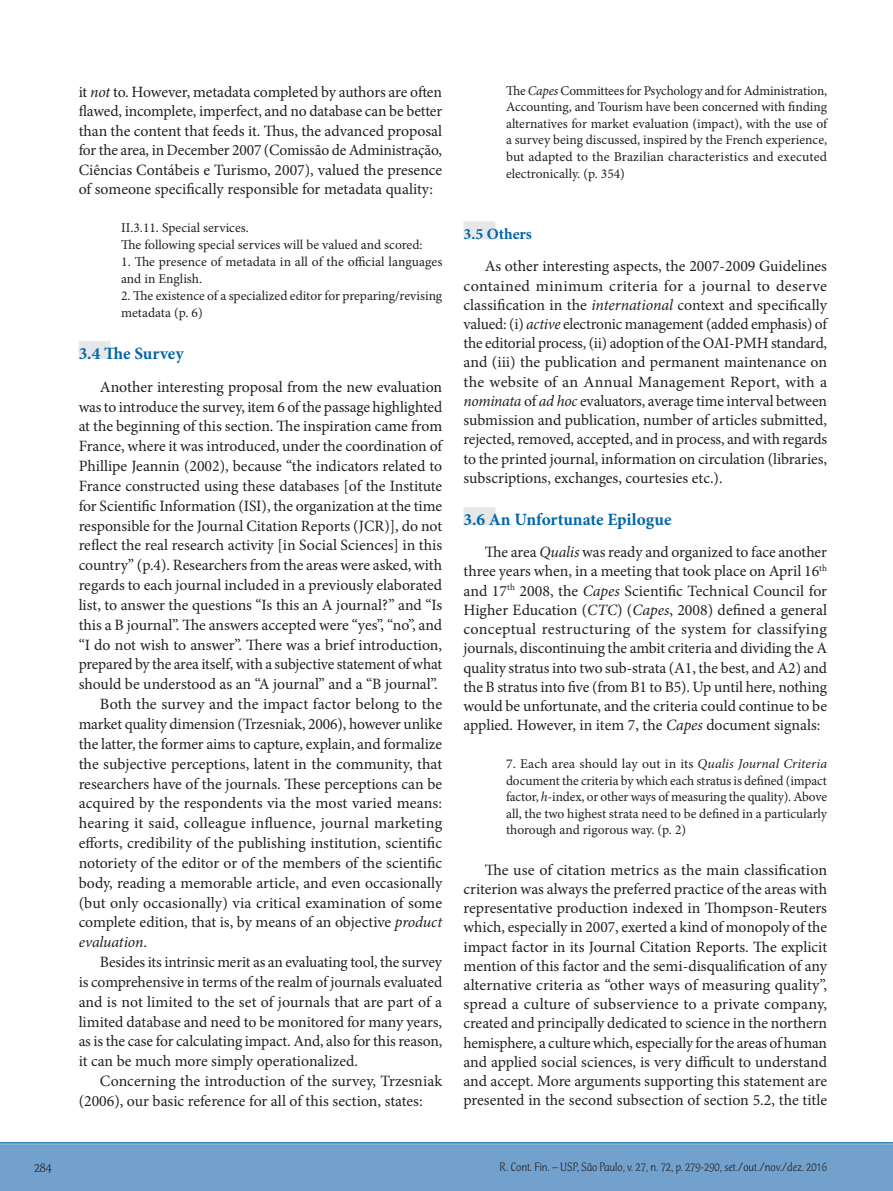
<style>
.page{position:relative;width:893px;height:1191px;background:#fff}
.page>*{position:absolute;margin:0;border:0;box-sizing:border-box;transform-origin:0 0}
.SUBTITULO2{font:700 17.25px "Minion Pro";color:#0068a9}
.MIOLO_1P{font:15.75px/19.8px "Minion Pro";color:#231f20;text-align:justify}
.SUBTITULO2-2{font:700 15.75px "Minion Pro";color:#0068a9}
.CITAÇÃO{font:13.5px/16.5px "Minion Pro";color:#231f20}
.t1{font:300 13.5px "CT Mercurius Std";color:#231f20}
.t2{font:300 12.75px "CT Mercurius Std";color:#231f20;scale:.95 1}
.s1{font-style:italic}
</style>
<div class="page">
<div style="left:0;top:1144px;width:893px;height:47px;background:#73a1ce"></div>
<hr style="left:0;top:1142px;width:893px;height:2px;background:#e6e7e9">
<hr style="left:0;top:1142px;width:893px;height:1px;background:#1c7bb7">
<div style="left:79px;top:341px;width:32px;height:18px;background:#e6e7e9"></div>
<div style="left:463px;top:221px;width:32px;height:18px;background:#e6e7e9"></div>
<div style="left:463px;top:507px;width:32px;height:18px;background:#e6e7e9"></div>
<p class="MIOLO_1P" style="left:79px;top:82px;width:365px">it <span class="s1">not</span> to. However, metadata completed by authors are often flawed, incomplete, imperfect, and no database can be better than the content that feeds it. Thus, the advanced proposal for the area, in December 2007 (Comissão de Administração, Ciências Contábeis e Turismo, 2007), valued the presence of someone specifically responsible for metadata quality:</p>
<p class="CITAÇÃO" style="left:121px;top:220px;width:129px">II.3.11. Special services.</p>
<p class="CITAÇÃO" style="left:121px;top:237px;width:303px">The following special services will be valued and scored:</p>
<p class="CITAÇÃO" style="left:121px;top:253px;width:323px">1. The presence of metadata in all of the official languages and in English.</p>
<p class="CITAÇÃO" style="left:121px;top:287px;width:323px">2. The existence of a specialized editor for preparing/revising metadata (p. 6)</p>
<p class="SUBTITULO2" style="left:79px;top:341px;width:107px">3.4 The Survey</p>
<p class="MIOLO_1P" style="left:79px;top:377px;width:365px;text-indent:21px">Another interesting proposal from the new evaluation was to introduce the survey, item 6 of the passage highlighted at the beginning of this section. The inspiration came from France, where it was introduced, under the coordination of Phillipe Jeannin (2002), because “the indicators related to France constructed using these databases [of the Institute for Scientific Information (ISI), the organization at the time responsible for the Journal Citation Reports (JCR)], do not reflect the real research activity [in Social Sciences] in this country” (p.4). Researchers from the areas were asked, with regards to each journal included in a previously elaborated list, to answer the questions “Is this an A journal?” and “Is this a B journal”. The answers accepted were “yes”, “no”, and “I do not wish to answer”. There was a brief introduction, prepared by the area itself, with a subjective statement of what should be understood as an “A journal” and a “B journal”.</p>
<p class="MIOLO_1P" style="left:79px;top:694px;width:365px;text-indent:21px">Both the survey and the impact factor belong to the market quality dimension (Trzesniak, 2006), however unlike the latter, the former aims to capture, explain, and formalize the subjective perceptions, latent in the community, that researchers have of the journals. These perceptions can be acquired by the respondents via the most varied means: hearing it said, colleague influence, journal marketing efforts, credibility of the publishing institution, scientific notoriety of the editor or of the members of the scientific body, reading a memorable article, and even occasionally (but only occasionally) via critical examination of some complete edition, that is, by means of an objective <span class="s1">product evaluation</span>.</p>
<p class="MIOLO_1P" style="left:79px;top:952px;width:365px;text-indent:21px">Besides its intrinsic merit as an evaluating tool, the survey is comprehensive in terms of the realm of journals evaluated and is not limited to the set of journals that are part of a limited database and need to be monitored for many years, as is the case for calculating impact. And, also for this reason, it can be much more simply operationalized.</p>
<p class="MIOLO_1P" style="left:79px;top:1071px;width:365px;text-indent:21px">Concerning the introduction of the survey, Trzesniak (2006), our basic reference for all of this section, states:</p>
<p class="CITAÇÃO" style="left:506px;top:82px;width:323px;text-align:justify">The <span class="s1">Capes</span> Committees for Psychology and for Administration, Accounting, and Tourism have been concerned with finding alternatives for market evaluation (impact), with the use of a survey being discussed, inspired by the French experience, but adapted to the Brazilian characteristics and executed electronically. (p. 354)</p>
<p class="SUBTITULO2-2" style="left:463px;top:223px;width:70px">3.5 Others</p>
<p class="MIOLO_1P" style="left:463px;top:257px;width:365px;line-height:19.2px;text-indent:21px">As other interesting aspects, the 2007-2009 Guidelines contained minimum criteria for a journal to deserve classification in the <span class="s1">international</span> context and specifically valued: (i) <span class="s1">active</span> electronic management (added emphasis) of the editorial process, (ii) adoption of the OAI-PMH standard, and (iii) the publication and permanent maintenance on the website of an Annual Management Report, with a <span class="s1">nominata</span> of <span class="s1">ad hoc</span> evaluators, average time interval between submission and publication, number of articles submitted, rejected, removed, accepted, and in process, and with regards to the printed journal, information on circulation (libraries, subscriptions, exchanges, courtesies etc.).</p>
<p class="SUBTITULO2" style="left:463px;top:507px;width:210px">3.6 An Unfortunate Epilogue</p>
<p class="MIOLO_1P" style="left:463px;top:542px;width:365px;line-height:19.2px;text-indent:21px">The area <span class="s1">Qualis</span> was ready and organized to face another three years when, in a meeting that took place on April 16<sup>th </sup>and 17<sup>th</sup> 2008, the <span class="s1">Capes</span> Scientific Technical Council for Higher Education (<span class="s1">CTC</span>) (<span class="s1">Capes</span>, 2008) defined a general conceptual restructuring of the system for classifying journals, discontinuing the ambit criteria and dividing the A quality stratus into two sub-strata (A1, the best, and A2) and the B stratus into five (from B1 to B5). Up until here, nothing would be unfortunate, and the criteria could continue to be applied. However, in item 7, the <span class="s1">Capes</span> document signals:</p>
<p class="CITAÇÃO" style="left:506px;top:755px;width:323px;text-align:justify">7. Each area should lay out in its <span class="s1">Qualis Journal Criteria </span>document the criteria by which each stratus is defined (impact factor, <span class="s1">h</span>-index, or other ways of measuring the quality). Above all, the two highest strata need to be defined in a particularly thorough and rigorous way. (p. 2)</p>
<p class="MIOLO_1P" style="left:463px;top:860px;width:365px;line-height:19.2px;text-indent:21px">The use of citation metrics as the main classification criterion was always the preferred practice of the areas with representative production indexed in Thompson-Reuters which, especially in 2007, exerted a kind of monopoly of the impact factor in its Journal Citation Reports. The explicit mention of this factor and the semi-disqualification of any alternative criteria as “other ways of measuring quality”, spread a culture of subservience to a private company, created and principally dedicated to science in the northern hemisphere, a culture which, especially for the areas of human and applied social sciences, is very difficult to understand and accept. More arguments supporting this statement are presented in the second subsection of section 5.2, the title</p>
<p class="t1" style="left:34px;top:1160px;width:19px">284</p>
<p class="t2" style="left:500px;top:1160px;width:346px">R. Cont. Fin. – USP, São Paulo, v. 27, n. 72, p. 279-290, set./out./nov./dez. 2016</p>
</div>
